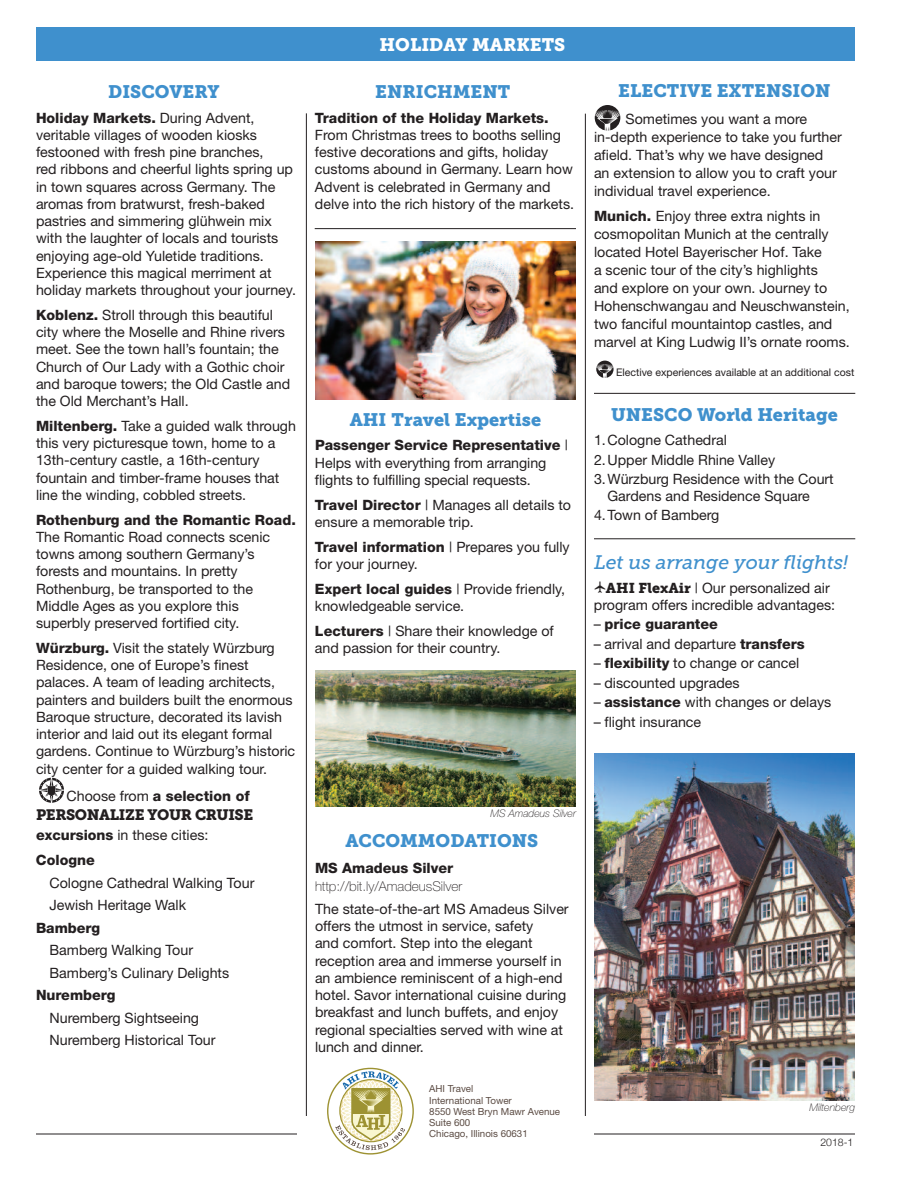
<style>
.page{position:relative;width:918px;height:1188px;background:#fff}
.page>*{position:absolute;margin:0;border:0;box-sizing:border-box;transform-origin:0 0}
.t1{font:italic 19.5px "Museo Slab 500";color:#3f90cd}
.t2{font:18px "Museo Slab 900";color:#3f90cd}
.t3{font:18px "Museo Slab 900";color:#fff}
.t4{font:15px "Museo Slab 900";letter-spacing:-.025em;color:#231f20}
.t5{font:14.25px/17.2px "Helvetica Neue";color:#231f20}
.t6{font:800 14.25px/25.5px "Helvetica Neue";color:#231f20}
.t7{font:100 13.5px "Helvetica Neue";color:#231f20}
.t8{font:10.5px "Helvetica Neue";color:#231f20}
.t9{font:italic 100 10.5px "Helvetica Neue";color:#231f20}
.t10{font:300 10.5px "Helvetica Neue";color:#231f20}
.t11{font:9.75px/11.2px "Helvetica Neue";color:#5b4b43}
.s1{font-weight:800}
.s2{font-weight:400}
.s3{font-family:"Pictograph One";font-size:16.5px}
.s4{font-family:"Museo Slab 900"}
</style>
<div class="page">
<svg style="left:39px;top:778px;width:25px;height:25px"></svg>
<hr style="left:36px;top:1134px;width:261px;height:1px;background:#231f20">
<hr style="left:594px;top:1134px;width:261px;height:1px;background:#231f20">
<div style="left:36px;top:27px;width:819px;height:34px;background:#3f90cd"></div>
<hr style="left:306px;top:113px;width:1px;height:1003px;background:#231f20">
<hr style="left:585px;top:114px;width:1px;height:1002px;background:#231f20">
<hr style="left:594px;top:393px;width:261px;height:1px;background:#231f20">
<img style="left:315px;top:671px;width:261px;height:136px">
<hr style="left:315px;top:228px;width:261px;height:1px;background:#231f20">
<svg style="left:596px;top:361px;width:18px;height:17px"></svg>
<svg style="left:595px;top:105px;width:25px;height:26px"></svg>
<hr style="left:594px;top:538px;width:261px;height:1px;background:#231f20">
<svg style="left:327px;top:1068px;width:87px;height:87px"></svg>
<img style="left:315px;top:242px;width:261px;height:157px">
<img style="left:594px;top:753px;width:261px;height:347px">
<p class="t2" style="left:108px;top:85px;width:113px">DISCOVERY</p>
<p class="t5" style="left:36px;top:110px;width:262px"><span class="s1">Holiday Markets.</span> During Advent, veritable villages of wooden kiosks festooned with fresh pine branches,<br>red ribbons and cheerful lights spring up in town squares across Germany. The aromas from bratwurst, fresh-baked pastries and simmering glühwein mix with the laughter of locals and tourists enjoying age-old Yuletide traditions.<br>Experience this magical merriment at holiday markets throughout your journey.</p>
<p class="t5" style="left:36px;top:308px;width:256px"><span class="s1">Koblenz.</span> Stroll through this beautiful city where the Moselle and Rhine rivers meet. See the town hall’s fountain; the Church of Our Lady with a Gothic choir and baroque towers; the Old Castle and the Old Merchant’s Hall.</p>
<p class="t5" style="left:36px;top:419px;width:262px"><span class="s1">Miltenberg.</span> Take a guided walk through this very picturesque town, home to a 13th-century castle, a 16th-century fountain and timber-frame houses that line the winding, cobbled streets.</p>
<p class="t6" style="left:36px;top:508px;width:261px">Rothenburg and the Romantic Road.</p>
<p class="t5" style="left:36px;top:530px;width:236px">The Romantic Road connects scenic towns among southern Germany’s forests and mountains. In pretty Rothenburg, be transported to the Middle Ages as you explore this superbly preserved fortified city.</p>
<p class="t5" style="left:36px;top:641px;width:261px"><span class="s1">Würzburg.</span> Visit the stately Würzburg Residence, one of Europe’s finest palaces. A team of leading architects, painters and builders built the enormous Baroque structure, decorated its lavish interior and laid out its elegant formal gardens. Continue to Würzburg’s historic city center for a guided walking tour.</p>
<p class="t6" style="left:67px;top:784px;width:185px"><span class="s2">Choose from</span> a selection of</p>
<p class="t4" style="left:36px;top:809px;width:219px">PERSONALIZE YOUR CRUISE</p>
<p class="t6" style="left:36px;top:823px;width:174px">excursions <span class="s2">in these cities:<br></span>Cologne</p>
<p class="t5" style="left:50px;top:873px;width:206px;line-height:22.5px">Cologne Cathedral Walking Tour<br>Jewish Heritage Walk</p>
<p class="t6" style="left:36px;top:916px;width:66px">Bamberg</p>
<p class="t5" style="left:50px;top:940px;width:181px;line-height:22.5px">Bamberg Walking Tour<br>Bamberg’s Culinary Delights</p>
<p class="t6" style="left:36px;top:983px;width:81px">Nuremberg</p>
<p class="t5" style="left:50px;top:1008px;width:168px;line-height:22.5px">Nuremberg Sightseeing<br>Nuremberg Historical Tour</p>
<p class="t3" style="left:380px;top:38px;width:187px">HOLIDAY MARKETS</p>
<p class="t2" style="left:375px;top:85px;width:137px">ENRICHMENT</p>
<p class="t6" style="left:315px;top:106px;width:235px">Tradition of the Holiday Markets.</p>
<p class="t5" style="left:315px;top:128px;width:261px">From Christmas trees to booths selling festive decorations and gifts, holiday customs abound in Germany. Learn how Advent is celebrated in Germany and delve into the rich history of the markets.</p>
<p class="t2" style="left:350px;top:413px;width:193px">AHI Travel Expertise</p>
<p class="t5" style="left:315px;top:438px;width:255px"><span class="s1">Passenger Service Representative</span> |<br>Helps with everything from arranging flights to fulfilling special requests.</p>
<p class="t5" style="left:315px;top:497px;width:258px"><span class="s1">Travel Director</span> | Manages all details to ensure a memorable trip.</p>
<p class="t5" style="left:315px;top:539px;width:256px"><span class="s1">Travel information</span> | Prepares you fully for your journey.</p>
<p class="t5" style="left:315px;top:581px;width:252px"><span class="s1">Expert local guides</span> | Provide friendly, knowledgeable service.</p>
<p class="t5" style="left:315px;top:623px;width:240px"><span class="s1">Lecturers</span> | Share their knowledge of and passion for their country.</p>
<p class="t2" style="left:618px;top:84px;width:214px">ELECTIVE EXTENSION</p>
<p class="t5" style="left:594px;top:111px;width:249px;line-height:18px;text-indent:32px">Sometimes you want a more in-depth experience to take you further afield. That’s why we have designed an extension to allow you to craft your individual travel experience.</p>
<p class="t5" style="left:594px;top:209px;width:257px;line-height:18px"><span class="s1">Munich.</span> Enjoy three extra nights in cosmopolitan Munich at the centrally located Hotel Bayerischer Hof. Take<br>a scenic tour of the city’s highlights<br>and explore on your own. Journey to Hohenschwangau and Neuschwanstein, two fanciful mountaintop castles, and marvel at King Ludwig II’s ornate rooms.</p>
<p class="t8" style="left:616px;top:368px;width:240px">Elective experiences available at an additional cost</p>
<p class="t2" style="left:611px;top:409px;width:228px">UNESCO World Heritage</p>
<p class="t5" style="left:594px;top:432px;width:241px;line-height:19.5px">1.Cologne Cathedral<br>2.Upper Middle Rhine Valley<br>3.Würzburg Residence with the Court</p>
<p class="t5" style="left:594px;top:488px;width:217px;line-height:19.5px;text-indent:14px">Gardens and Residence Square<br>4.Town of Bamberg</p>
<h1 class="t1" style="left:594px;top:556px;width:256px">Let us arrange your flights!</h1>
<p class="t5" style="left:594px;top:581px;width:243px;line-height:16.5px"><span class="s3">A</span><span class="s4">AHI FlexAir</span> | Our personalized air program offers incredible advantages:</p>
<p class="t6" style="left:594px;top:613px;width:125px"><span class="s2">–</span> price guarantee</p>
<p class="t5" style="left:594px;top:637px;width:212px">– arrival and departure <span class="s1">transfers</span></p>
<p class="t5" style="left:594px;top:656px;width:207px">– <span class="s1">flexibility</span> to change or cancel</p>
<p class="t5" style="left:594px;top:676px;width:147px">– discounted upgrades</p>
<p class="t5" style="left:594px;top:695px;width:239px">– <span class="s1">assistance</span> with changes or delays</p>
<p class="t5" style="left:594px;top:715px;width:109px">– flight insurance</p>
<p class="t9" style="left:491px;top:810px;width:87px">MS Amadeus Silver</p>
<p class="t2" style="left:346px;top:834px;width:194px">ACCOMMODATIONS</p>
<p class="t6" style="left:315px;top:856px;width:140px">MS Amadeus Silver</p>
<p class="t7" style="left:315px;top:881px;width:149px">http://bit.ly/AmadeusSilver</p>
<p class="t5" style="left:315px;top:902px;width:255px">The state-of-the-art MS Amadeus Silver offers the utmost in service, safety<br>and comfort. Step into the elegant reception area and immerse yourself in an ambience reminiscent of a high-end hotel. Savor international cuisine during breakfast and lunch buffets, and enjoy regional specialties served with wine at lunch and dinner.</p>
<p class="t11" style="left:429px;top:1084px;width:132px">AHI Travel<br>International Tower<br>8550 West Bryn Mawr Avenue<br>Suite 600<br>Chicago, Illinois 60631</p>
<p class="t9" style="left:810px;top:1103px;width:47px">Miltenberg</p>
<p class="t10" style="left:820px;top:1136px;width:35px">2018-1</p>
</div>
